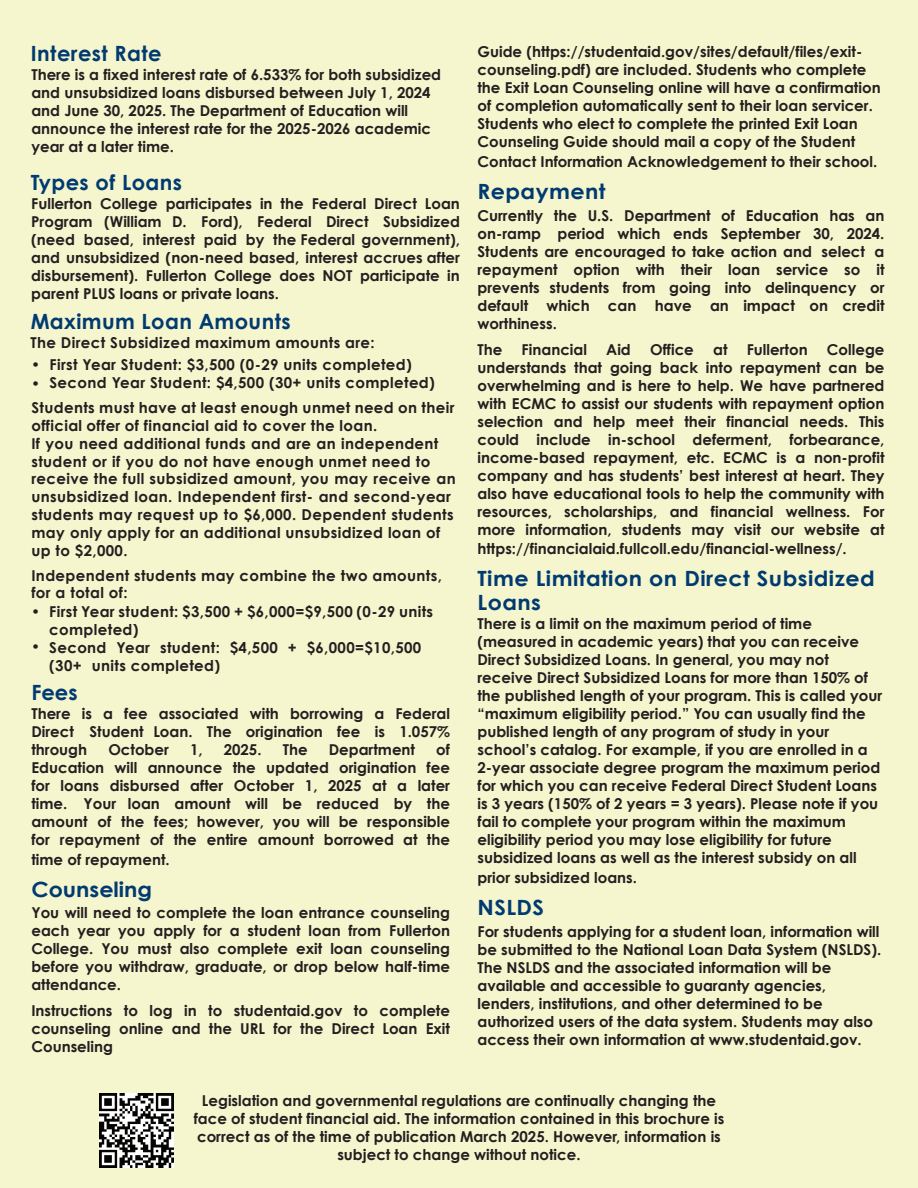
<style>
.page{position:relative;width:918px;height:1188px;background:#f5f6ce}
.page>*{position:absolute;margin:0;border:0;box-sizing:border-box;transform-origin:0 0}
.t1{font:700 21px/23.2px "Century Gothic";letter-spacing:.02em;color:#003a70;scale:1.06 1}
.t2{font:700 21px "Century Gothic";letter-spacing:.02em;color:#003a70}
.t3{font:700 21px "Century Gothic";color:#003a70;scale:1.06 1}
.t4{font:700 15px/18px "Century Gothic";color:#231f20;text-align:justify}
.t5{font:700 15px/18px "Century Gothic";color:#231f20;text-align:justify}
.t6{font:700 15px/17.9px "Century Gothic";letter-spacing:.025em;color:#231f20}
.t7{font:15px/18.6px "Century Gothic";color:#231f20}
.s1{font-style:inherit}
</style>
<div class="page">
<img style="left:100px;top:1093px;width:74px;height:74px">
<h1 class="t2" style="left:31px;top:37px;width:132px">Interest Rate</h1>
<p class="t5" style="left:31px;top:65px;width:411px;text-align:left">There is a fixed interest rate of 6.533% for both subsidized and unsubsidized loans disbursed between July 1, 2024 and June 30, 2025. The Department of Education will announce the interest rate for the 2025-2026 academic year at a later time.</p>
<h1 class="t2" style="left:31px;top:166px;width:153px">Types of Loans</h1>
<p class="t4" style="left:31px;top:194px;width:430px">Fullerton College participates in the Federal Direct Loan Program (William D. Ford), Federal Direct Subsidized (need based, interest paid by the Federal government), and unsubsidized (non-need based, interest accrues after disbursement)<span class="s1">.</span> Fullerton College does NOT participate in parent PLUS loans or private loans.</p>
<h1 class="t2" style="left:31px;top:306px;width:261px">Maximum Loan Amounts</h1>
<p class="t6" style="left:30px;top:333px;width:346px">The Direct Subsidized maximum amounts are:</p>
<p class="t7" style="left:31px;top:355px;width:11px">• •</p>
<p class="t6" style="left:49px;top:355px;width:387px">First Year Student: $3,500 (0-29 units completed)<br>Second Year Student: $4,500 (30+ units completed)</p>
<p class="t6" style="left:31px;top:398px;width:426px">Students must have at least enough unmet need on their official offer of financial aid to cover the loan.<br>If you need additional funds and are an independent student or if you do not have enough unmet need to receive the full subsidized amount, you may receive an unsubsidized loan. Independent first- and second-year students may request up to $6,000. Dependent students may only apply for an additional unsubsidized loan of up to $2,000.</p>
<p class="t6" style="left:31px;top:566px;width:412px">Independent students may combine the two amounts, for a total of:</p>
<p class="t7" style="left:31px;top:602px;width:11px">•</p>
<p class="t7" style="left:31px;top:637px;width:11px">•</p>
<p class="t6" style="left:49px;top:602px;width:385px">First Year student: $3,500 + $6,000=$9,500 (0-29 units completed)<br>Second Year student: $4,500 + $6,000=$10,500 (30+ units completed)</p>
<h1 class="t2" style="left:31px;top:676px;width:48px">Fees</h1>
<p class="t4" style="left:31px;top:704px;width:420px">There is a fee associated with borrowing a Federal Direct Student Loan. The origination fee is 1.057% through</p>
<p class="t4" style="left:31px;top:740px;width:420px;text-indent:405px"><span class="s1">of Education will announce the updated origination fee for loans disbursed after October 1, 2025 at a later time.</span> Your loan amount will be reduced by the amount of the fees; however, you will be responsible for repayment of the entire amount borrowed at the</p>
<p class="t4" style="left:31px;top:849px;width:140px">time of repayment.</p>
<h1 class="t3" style="left:31px;top:873px;width:115px">Counseling</h1>
<p class="t5" style="left:31px;top:903px;width:420px">You will need to complete the loan entrance counseling each year you apply for a student loan from Fullerton College. You must also complete exit loan counseling before you withdraw, graduate, or drop below half-time attendance.</p>
<p class="t5" style="left:31px;top:1001px;width:420px">Instructions to log in to studentaid.gov to complete counseling online and the URL for the Direct Loan Exit Counseling</p>
<p class="t4" style="left:108px;top:740px;width:62px">October</p>
<p class="t4" style="left:190px;top:740px;width:14px">1,</p>
<p class="t4" style="left:224px;top:740px;width:39px">2025.</p>
<p class="t5" style="left:283px;top:740px;width:26px">The</p>
<p class="t5" style="left:329px;top:740px;width:88px">Department</p>
<p class="t4" style="left:477px;top:42px;width:405px;text-align:left">Guide (https://studentaid.gov/sites/default/files/exit&shy;counseling.pdf) are included. Students who complete the Exit Loan Counseling online will have a confirmation of completion automatically sent to their loan servicer.<br>Students who elect to complete the printed Exit Loan Counseling Guide should mail a copy of the Student</p>
<p class="t4" style="left:477px;top:152px;width:401px">Contact Information Acknowledgement to their school.</p>
<h1 class="t1" style="left:477px;top:179px;width:122px">Repayment</h1>
<p class="t4" style="left:477px;top:206px;width:409px">Currently the U.S. Department of Education has an on-ramp period which ends September 30, 2024.<br>Students are encouraged to take action and select a repayment option with their loan service so it prevents students from going into delinquency or default which can have an impact on credit worthiness.</p>
<p class="t5" style="left:477px;top:339px;width:26px">The</p>
<p class="t5" style="left:522px;top:339px;width:67px">Financial</p>
<p class="t5" style="left:606px;top:339px;width:26px">Aid</p>
<p class="t5" style="left:650px;top:339px;width:45px">Office</p>
<p class="t5" style="left:713px;top:339px;width:16px">at</p>
<p class="t5" style="left:747px;top:339px;width:62px">Fullerton</p>
<p class="t5" style="left:477px;top:339px;width:409px;text-indent:349px">College understands that going back into repayment can be overwhelming and is here to help. We have partnered with ECMC to assist our students with repayment option selection and help meet their financial needs. This could include in-school deferment, forbearance, income-based repayment, etc. ECMC is a non-profit company and has students’ best interest at heart. They also have educational tools to help the community with resources, scholarships, and financial wellness. For more information, students may visit our website at</p>
<p class="t5" style="left:477px;top:539px;width:371px">https://financialaid.fullcoll.edu/financial-wellness/.</p>
<h1 class="t1" style="left:477px;top:566px;width:376px">Time Limitation on Direct Subsidized<br>Loans</h1>
<p class="t4" style="left:477px;top:614px;width:406px;text-align:left">There is a limit on the maximum period of time (measured in academic years) that you can receive Direct Subsidized Loans. In general, you may not receive Direct Subsidized Loans for more than 150% of the published length of your program. This is called your “maximum eligibility period.” You can usually find the published length of any program of study in your school’s catalog. For example, if you are enrolled in a 2-year associate degree program the maximum period for which you can receive Federal Direct Student Loans is 3 years (150% of 2 years = 3 years). Please note if you fail to complete your program within the maximum eligibility period you may lose eligibility for future subsidized loans as well as the interest subsidy on all</p>
<p class="t4" style="left:477px;top:868px;width:161px">prior subsidized loans.</p>
<h1 class="t1" style="left:477px;top:895px;width:64px">NSLDS</h1>
<p class="t4" style="left:477px;top:922px;width:405px;text-align:left">For students applying for a student loan, information will be submitted to the National Loan Data System (NSLDS).<br>The NSLDS and the associated information will be available and accessible to guaranty agencies, lenders, institutions, and other determined to be authorized users of the data system. Students may also access their own information at www.studentaid.gov.</p>
<p class="t4" style="left:194px;top:1091px;width:532px;text-align:center">Legislation and governmental regulations are continually changing the face of student financial aid. The information contained in this brochure is correct as of the time of publication <span class="s1">March 2025</span>. However, information is subject to change without notice.</p>
</div>
